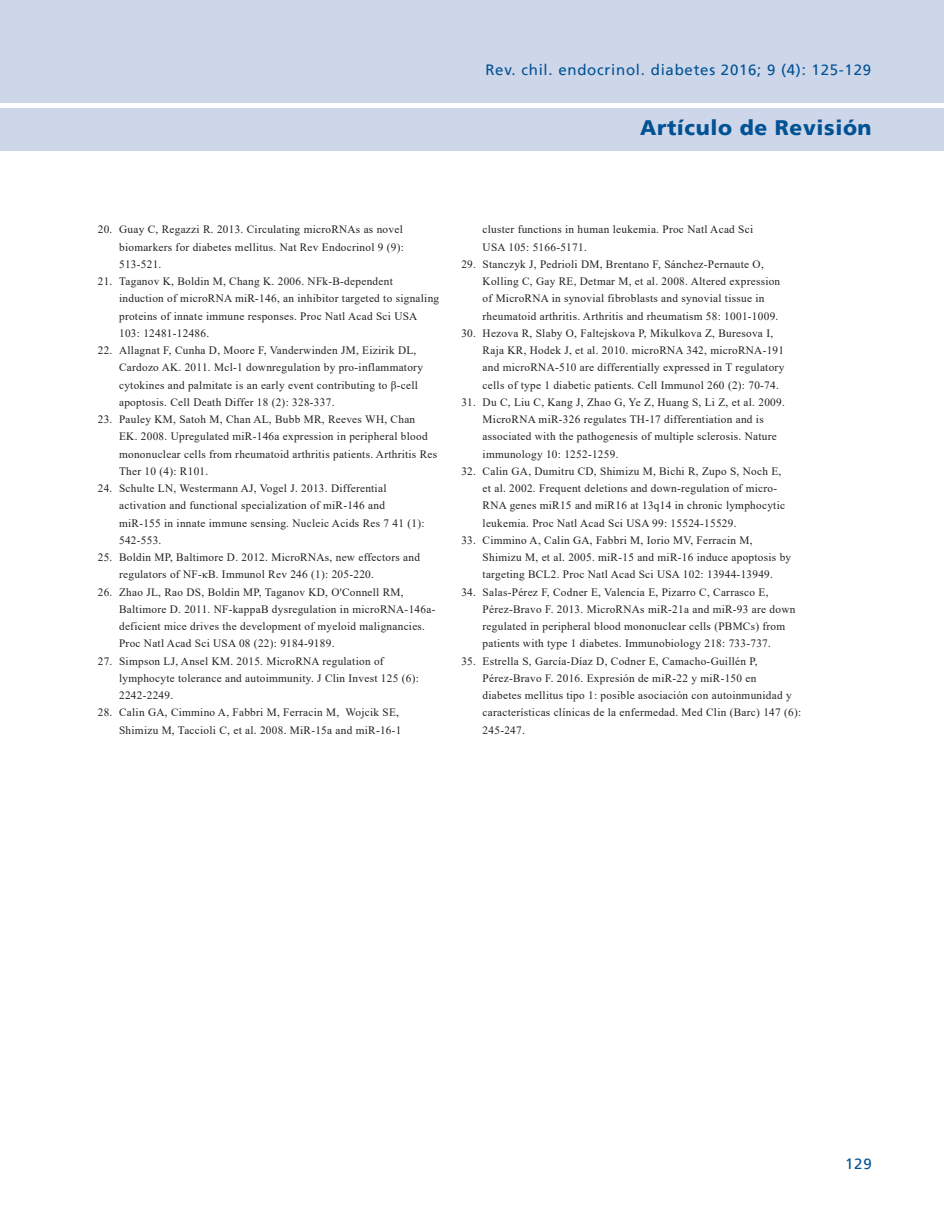
<style>
.page{position:relative;width:944px;height:1214px;background:#fff}
.page>*{position:absolute;margin:0;border:0;box-sizing:border-box;transform-origin:0 0}
.t1{font:900 21px "Frutiger LT";letter-spacing:.03em;color:#005294}
.t2{font:15px "Frutiger LT";letter-spacing:.05em;color:#005294}
._6-REFERENCIAS{font:11.25px/17.2px "Times New Roman";letter-spacing:.025em;color:#231f20}
</style>
<div class="page">
<div style="left:0;top:109px;width:943px;height:42px;background:#ced6e9"></div>
<div style="left:0;top:0;width:944px;height:103px;background:#ced6e9"></div>
<p class="t2" style="left:485px;top:61px;width:387px">Rev. chil. endocrinol. diabetes 2016; 9 (4): 125-129</p>
<h1 class="t1" style="left:640px;top:115px;width:233px">Artículo de Revisión</h1>
<p class="_6-REFERENCIAS" style="left:119px;top:220px;width:286px;text-align:justify;text-indent:-21px">20. Guay C, Regazzi R. 2013. Circulating microRNAs as novel biomarkers for diabetes mellitus. Nat Rev Endocrinol 9 (9):<br>513-521.</p>
<p class="_6-REFERENCIAS" style="left:119px;top:272px;width:321px;text-indent:-21px">21. Taganov K, Boldin M, Chang K. 2006. NFk-B-dependent induction of microRNA miR-146, an inhibitor targeted to signaling proteins of innate immune responses. Proc Natl Acad Sci USA 103: 12481-12486.</p>
<p class="_6-REFERENCIAS" style="left:119px;top:341px;width:305px;text-indent:-21px">22. Allagnat F, Cunha D, Moore F, Vanderwinden JM, Eizirik DL, Cardozo AK. 2011. Mcl-1 downregulation by pro-inflammatory cytokines and palmitate is an early event contributing to β-cell apoptosis. Cell Death Differ 18 (2): 328-337.</p>
<p class="_6-REFERENCIAS" style="left:119px;top:410px;width:319px;text-indent:-21px">23. Pauley KM, Satoh M, Chan AL, Bubb MR, Reeves WH, Chan<br>EK. 2008. Upregulated miR-146a expression in peripheral blood mononuclear cells from rheumatoid arthritis patients. Arthritis Res Ther 10 (4): R101.</p>
<p class="_6-REFERENCIAS" style="left:119px;top:479px;width:307px;text-indent:-21px">24. Schulte LN, Westermann AJ, Vogel J. 2013. Differential activation and functional specialization of miR-146 and miR-155 in innate immune sensing. Nucleic Acids Res 7 41 (1):<br>542-553.</p>
<p class="_6-REFERENCIAS" style="left:119px;top:548px;width:302px;text-indent:-21px">25. Boldin MP, Baltimore D. 2012. MicroRNAs, new effectors and regulators of NF-κB. Immunol Rev 246 (1): 205-220.</p>
<p class="_6-REFERENCIAS" style="left:119px;top:583px;width:318px;text-indent:-21px">26. Zhao JL, Rao DS, Boldin MP, Taganov KD, O'Connell RM, Baltimore D. 2011. NF-kappaB dysregulation in microRNA-146a&shy;deficient mice drives the development of myeloid malignancies.<br>Proc Natl Acad Sci USA 08 (22): 9184-9189.</p>
<p class="_6-REFERENCIAS" style="left:119px;top:652px;width:301px;text-indent:-21px">27. Simpson LJ, Ansel KM. 2015. MicroRNA regulation of lymphocyte tolerance and autoimmunity. J Clin Invest 125 (6):<br>2242-2249.</p>
<p class="_6-REFERENCIAS" style="left:98px;top:703px;width:305px;text-align:right">28. Calin GA, Cimmino A, Fabbri M, Ferracin M, Wojcik SE,<br>Shimizu M, Taccioli C, et al. 2008. MiR-15a and miR-16-1</p>
<p class="_6-REFERENCIAS" style="left:482px;top:220px;width:272px">cluster functions in human leukemia. Proc Natl Acad Sci<br>USA 105: 5166-5171.</p>
<p class="_6-REFERENCIAS" style="left:482px;top:255px;width:299px;text-indent:-21px">29. Stanczyk J, Pedrioli DM, Brentano F, Sánchez-Pernaute O, Kolling C, Gay RE, Detmar M, et al. 2008. Altered expression of MicroRNA in synovial fibroblasts and synovial tissue in rheumatoid arthritis. Arthritis and rheumatism 58: 1001-1009.</p>
<p class="_6-REFERENCIAS" style="left:482px;top:324px;width:303px;text-indent:-21px">30. Hezova R, Slaby O, Faltejskova P, Mikulkova Z, Buresova I, Raja KR, Hodek J, et al. 2010. microRNA 342, microRNA-191 and microRNA-510 are differentially expressed in T regulatory cells of type 1 diabetic patients. Cell Immunol 260 (2): 70-74.</p>
<p class="_6-REFERENCIAS" style="left:482px;top:393px;width:304px;text-indent:-21px">31. Du C, Liu C, Kang J, Zhao G, Ye Z, Huang S, Li Z, et al. 2009.<br>MicroRNA miR-326 regulates TH-17 differentiation and is associated with the pathogenesis of multiple sclerosis. Nature immunology 10: 1252-1259.</p>
<p class="_6-REFERENCIAS" style="left:482px;top:462px;width:304px;text-indent:-21px">32. Calin GA, Dumitru CD, Shimizu M, Bichi R, Zupo S, Noch E, et al. 2002. Frequent deletions and down-regulation of micro-RNA genes miR15 and miR16 at 13q14 in chronic lymphocytic leukemia. Proc Natl Acad Sci USA 99: 15524-15529.</p>
<p class="_6-REFERENCIAS" style="left:482px;top:531px;width:310px;text-indent:-21px">33. Cimmino A, Calin GA, Fabbri M, Iorio MV, Ferracin M,<br>Shimizu M, et al. 2005. miR-15 and miR-16 induce apoptosis by targeting BCL2. Proc Natl Acad Sci USA 102: 13944-13949.</p>
<p class="_6-REFERENCIAS" style="left:482px;top:583px;width:314px;text-indent:-21px">34. Salas-Pérez F, Codner E, Valencia E, Pizarro C, Carrasco E, Pérez-Bravo F. 2013. MicroRNAs miR-21a and miR-93 are down regulated in peripheral blood mononuclear cells (PBMCs) from patients with type 1 diabetes. Immunobiology 218: 733-737.</p>
<p class="_6-REFERENCIAS" style="left:482px;top:652px;width:320px;text-indent:-21px">35. Estrella S, García-Díaz D, Codner E, Camacho-Guillén P, Pérez-Bravo F. 2016. Expresión de miR-22 y miR-150 en<br>diabetes mellitus tipo 1: posible asociación con autoinmunidad y características clínicas de la enfermedad. Med Clin (Barc) 147 (6):<br>245-247.</p>
<h2 class="t2" style="left:845px;top:1155px;width:28px">129</h2>
</div>
